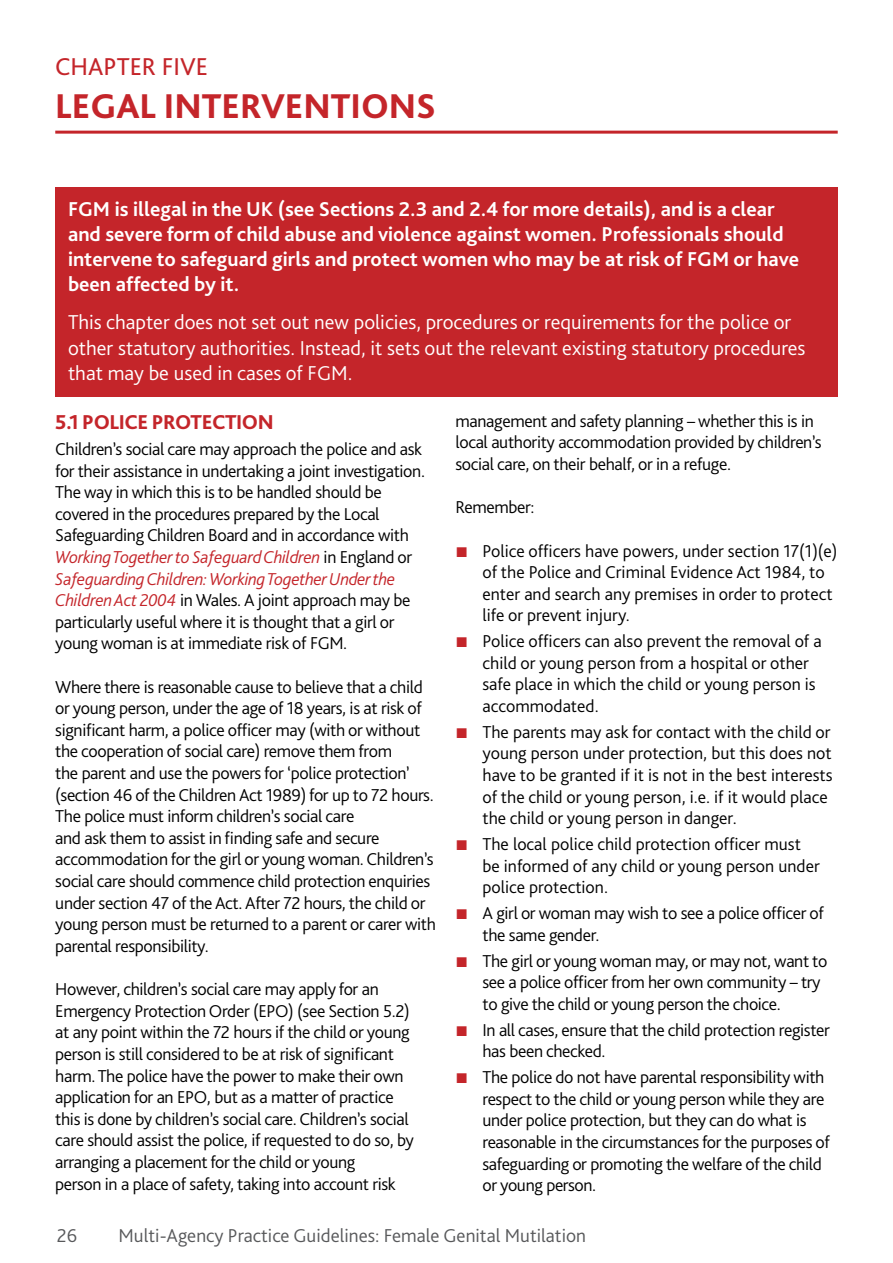
<style>
.page{position:relative;width:893px;height:1263px;background:#fff}
.page>*{position:absolute;margin:0;border:0;box-sizing:border-box;transform-origin:0 0}
.Section_header{font:800 36px "Bliss Pro";color:#c4252a}
.t1{font:25.5px "Bliss Pro";color:#c4252a}
.White_bullets{font:700 21px/25.2px "Bliss Pro";color:#fff}
.White_bullets-2{font:300 21px/25.2px "Bliss Pro";color:#fff}
.t2{font:800 21px "Bliss Pro";letter-spacing:-.02em;color:#c4252a}
.t3{font:300 19.5px "Bliss Pro";color:#58595b}
.Body{font:300 18px/21.6px "Bliss Pro";letter-spacing:-.02em;color:#000}
.Body-2{font:300 18px/21.6px "Bliss Pro";color:#000}
.s1{font-family:"Bliss 2";font-style:italic;color:#c4252a}
.s2{font-family:"Arial";font-weight:700;font-size:21px;color:#c4252a}
</style>
<div class="page">
<hr style="left:55px;top:131px;width:783px;height:3px;background:#c4252a">
<div style="left:55px;top:187px;width:783px;height:210px;background:#c4252a"></div>
<p class="t1" style="left:55px;top:50px;width:154px">CHAPTER FIVE</p>
<p class="Section_header" style="left:55px;top:84px;width:382px">LEGAL INTERVENTIONS</p>
<p class="White_bullets" style="left:68px;top:196px;width:733px">FGM is illegal in the UK (see Sections 2.3 and 2.4 for more details), and is a clear and severe form of child abuse and violence against women. Professionals should intervene to safeguard girls and protect women who may be at risk of FGM or have been affected by it.</p>
<p class="White_bullets-2" style="left:68px;top:309px;width:739px">This chapter does not set out new policies, procedures or requirements for the police or other statutory authorities. Instead, it sets out the relevant existing statutory procedures that may be used in cases of FGM.</p>
<h1 class="t2" style="left:55px;top:409px;width:220px">5.1 POLICE PROTECTION</h1>
<p class="Body" style="left:55px;top:438px;width:371px">Children’s social care may approach the police and ask for their assistance in undertaking a joint investigation.<br>The way in which this is to be handled should be covered in the procedures prepared by the Local Safeguarding Children Board and in accordance with <span class="s1">Working Together to Safeguard Children</span> in England or <span class="s1">Safeguarding Children: Working Together Under the Children Act 2004</span> in Wales. A joint approach may be particularly useful where it is thought that a girl or young woman is at immediate risk of FGM.</p>
<p class="Body" style="left:55px;top:675px;width:380px">Where there is reasonable cause to believe that a child or young person, under the age of 18 years, is at risk of significant harm, a police officer may (with or without the cooperation of social care) remove them from<br>the parent and use the powers for ‘police protection’ (section 46 of the Children Act 1989) for up to 72 hours.<br>The police must inform children’s social care</p>
<p class="Body" style="left:55px;top:827px;width:326px">and ask them to assist in finding safe and secure</p>
<p class="Body" style="left:55px;top:848px;width:382px">accommodation for the girl or young woman. Children’s social care should commence child protection enquiries under section 47 of the Act. After 72 hours, the child or young person must be returned to a parent or carer with parental responsibility.</p>
<p class="Body" style="left:55px;top:978px;width:325px">However, children’s social care may apply for an</p>
<p class="Body" style="left:55px;top:999px;width:360px">Emergency Protection Order (EPO) (see Section 5.2) at any point within the 72 hours if the child or young person is still considered to be at risk of significant harm. The police have the power to make their own application for an EPO, but as a matter of practice this is done by children’s social care. Children’s social care should assist the police, if requested to do so, by arranging a placement for the child or young</p>
<p class="Body" style="left:55px;top:1172px;width:342px">person in a place of safety, taking into account risk</p>
<p class="Body" style="left:455px;top:410px;width:368px">management and safety planning – whether this is in local authority accommodation provided by children’s social care, on their behalf, or in a refuge.</p>
<p class="Body" style="left:455px;top:496px;width:81px">Remember:</p>
<p class="Body-2" style="left:482px;top:539px;width:357px;text-indent:-27px"><span class="s2">■</span> Police officers have powers, under section 17(1)(e) of the Police and Criminal Evidence Act 1984, to enter and search any premises in order to protect life or prevent injury.</p>
<p class="Body-2" style="left:482px;top:630px;width:341px;text-indent:-27px"><span class="s2">■</span> Police officers can also prevent the removal of a child or young person from a hospital or other safe place in which the child or young person is accommodated.</p>
<p class="Body-2" style="left:482px;top:721px;width:352px;text-indent:-27px"><span class="s2">■</span> The parents may ask for contact with the child or young person under protection, but this does not have to be granted if it is not in the best interests of the child or young person, i.e. if it would place the child or young person in danger.</p>
<p class="Body-2" style="left:482px;top:833px;width:339px;text-indent:-27px"><span class="s2">■</span> The local police child protection officer must be informed of any child or young person under police protection.</p>
<p class="Body" style="left:482px;top:902px;width:343px;text-indent:-27px"><span class="s2">■</span> A girl or woman may wish to see a police officer of the same gender.</p>
<p class="Body" style="left:482px;top:949px;width:346px;text-indent:-27px"><span class="s2">■</span> The girl or young woman may, or may not, want to see a police officer from her own community – try to give the child or young person the choice.</p>
<p class="Body" style="left:482px;top:1018px;width:349px;text-indent:-27px"><span class="s2">■</span> In all cases, ensure that the child protection register has been checked.</p>
<p class="Body" style="left:482px;top:1066px;width:349px;text-indent:-27px"><span class="s2">■</span> The police do not have parental responsibility with respect to the child or young person while they are under police protection, but they can do what is reasonable in the circumstances for the purposes of safeguarding or promoting the welfare of the child or young person.</p>
<p class="t3" style="left:57px;top:1223px;width:22px">26</p>
<p class="t3" style="left:119px;top:1223px;width:469px">Multi-Agency Practice Guidelines: Female Genital Mutilation</p>
</div>
